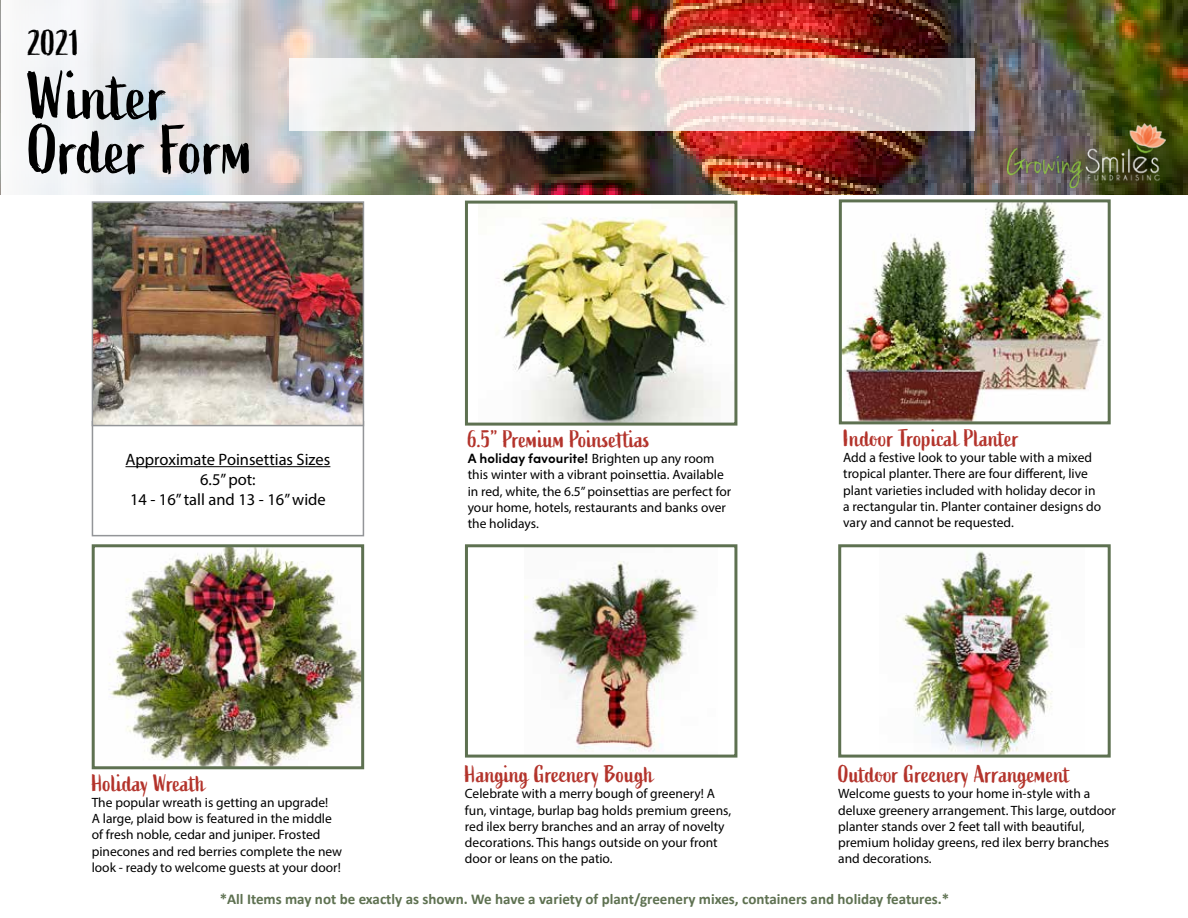
<style>
.page{position:relative;width:1188px;height:918px;background:#fff}
.page>*{position:absolute;margin:0;border:0;box-sizing:border-box;transform-origin:0 0}
.t1{font:67.5px/54px "Active";letter-spacing:-.005em;color:#000}
.t2{font:36px "Active";color:#000}
.t3{font:24px "Active";color:#b3332b}
.t4{font:16.5px/19.8px "Myriad Pro";color:#000;text-align:center}
.t5{font:700 15px "Calibri";color:#5e7151}
.t6{font:13.5px/16.2px "Myriad Pro";color:#000}
.t7{font:600 13.5px "Sofia Pro";color:#000}
.s1{font-family:"Myriad Pro";font-weight:400}
</style>
<div class="page">
<img style="left:577px;top:0;width:611px;height:195px">
<img style="left:1007px;top:124px;width:159px;height:63px">
<img style="left:28px;top:0;width:549px;height:195px">
<svg style="left:289px;top:58px;width:685px;height:73px;background:#e5d9d7"></svg>
<img style="left:497px;top:205px;width:236px;height:217px">
<div style="left:465px;top:201px;width:272px;height:225px;border:3px solid #5e7151"></div>
<img style="left:843px;top:203px;width:261px;height:217px">
<div style="left:839px;top:199px;width:272px;height:225px;border:3px solid #5e7151"></div>
<img style="left:109px;top:548px;width:251px;height:217px">
<div style="left:92px;top:544px;width:272px;height:225px;border:3px solid #5e7151"></div>
<img style="left:525px;top:561px;width:173px;height:191px">
<div style="left:465px;top:544px;width:272px;height:214px;border:3px solid #5e7151"></div>
<img style="left:902px;top:550px;width:151px;height:204px">
<div style="left:838px;top:544px;width:273px;height:214px;border:3px solid #5e7151"></div>
<hr style="left:125px;top:466px;width:205px;height:1px;background:#000">
<div style="left:92px;top:421px;width:272px;height:115px;border:2px solid #939598"></div>
<img style="left:95px;top:204px;width:266px;height:219px">
<div style="left:92px;top:201px;width:272px;height:225px;border:2px solid #939598"></div>
<h2 class="t2" style="left:28px;top:23px;width:53px">2021</h2>
<h1 class="t1" style="left:28px;top:71px;width:228px">Winter<br>Order Form</h1>
<p class="t4" style="left:125px;top:449px;width:206px">Approximate Poinsettias Sizes<br>6.5” pot:<br>14 - 16” tall and 13 - 16” wide</p>
<h3 class="t3" style="left:92px;top:769px;width:115px">Holiday Wreath</h3>
<p class="t6" style="left:92px;top:794px;width:252px">The popular wreath is getting an upgrade!<br>A large, plaid bow is featured in the middle of fresh noble, cedar and juniper. Frosted pinecones and red berries complete the new look - ready to welcome guests at your door!</p>
<h3 class="t3" style="left:468px;top:425px;width:184px">6.5” Premium Poinsettias</h3>
<p class="t7" style="left:468px;top:448px;width:248px">A holiday favourite! <span class="s1">Brighten up any room</span></p>
<p class="t6" style="left:468px;top:467px;width:265px">this winter with a vibrant poinsettia. Available in red, white, the 6.5” poinsettias are perfect for your home, hotels, restaurants and banks over the holidays.</p>
<h3 class="t3" style="left:465px;top:761px;width:190px">Hanging Greenery Bough</h3>
<p class="t6" style="left:465px;top:786px;width:268px">Celebrate with a merry bough of greenery! A fun, vintage, burlap bag holds premium greens, red ilex berry branches and an array of novelty decorations. This hangs outside on your front door or leans on the patio.</p>
<h3 class="t3" style="left:843px;top:424px;width:178px">Indoor Tropical Planter</h3>
<p class="t6" style="left:843px;top:449px;width:260px">Add a festive look to your table with a mixed tropical planter. There are four different, live plant varieties included with holiday decor in a rectangular tin. Planter container designs do vary and cannot be requested.</p>
<h3 class="t3" style="left:838px;top:761px;width:234px">Outdoor Greenery Arrangement</h3>
<p class="t6" style="left:838px;top:786px;width:279px">Welcome guests to your home in-style with a deluxe greenery arrangement. This large, outdoor planter stands over 2 feet tall with beautiful, premium holiday greens, red ilex berry branches and decorations.</p>
<p class="t5" style="left:220px;top:889px;width:731px">*All Items may not be exactly as shown. We have a variety of plant/greenery mixes, containers and holiday features.*</p>
</div>
